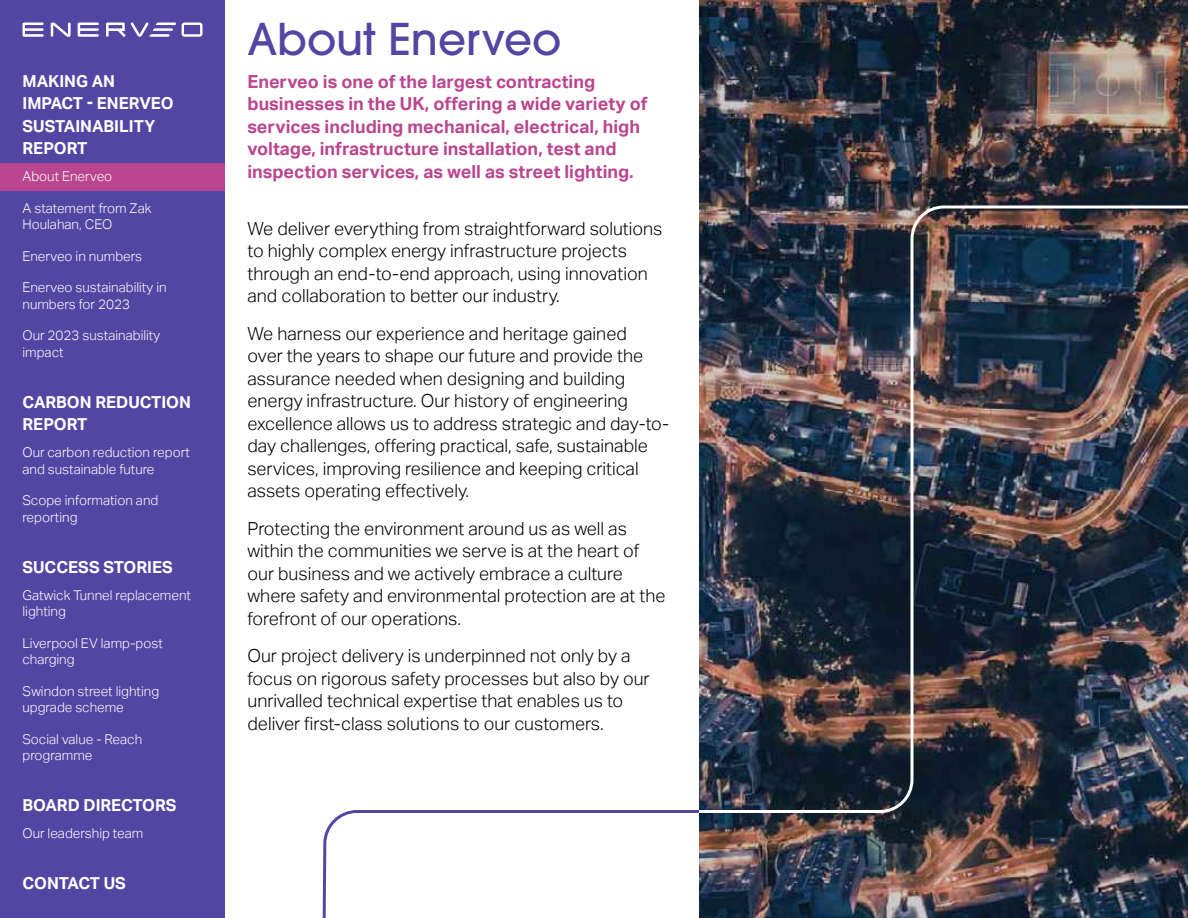
<style>
.page{position:relative;width:1188px;height:918px;background:#fff}
.page>*{position:absolute;margin:0;border:0;box-sizing:border-box;transform-origin:0 0}
.t1{font:500 43.5px "ITC Avant Garde Pro";color:#5346a3}
.t2{font:300 18px/22.5px "Aktiv Grotesk";color:#000}
.t3{font:700 18px/22.5px "Aktiv Grotesk";color:#b9468f}
.t4{font:700 16.5px/22.5px "Aktiv Grotesk";color:#fff}
.t5{font:300 13.5px/16.5px "Aktiv Grotesk";color:#fff}
</style>
<div class="page">
<div style="left:0;top:0;width:225px;height:918px;background:#5346a3"></div>
<img style="left:699px;top:0;width:489px;height:918px">
<div style="left:0;top:164px;width:225px;height:27px;background:#b9468f"></div>
<svg style="left:322px;top:810px;width:380px;height:108px"></svg>
<img style="left:696px;top:204px;width:492px;height:610px">
<svg style="left:106px;top:23px;width:70px;height:14px"></svg>
<svg style="left:51px;top:23px;width:20px;height:14px"></svg>
<svg style="left:22px;top:22px;width:22px;height:15px"></svg>
<svg style="left:182px;top:23px;width:20px;height:14px"></svg>
<svg style="left:78px;top:22px;width:21px;height:15px"></svg>
<p class="t4" style="left:22px;top:70px;width:153px">MAKING AN<br>IMPACT - ENERVEO<br>SUSTAINABILITY<br>REPORT</p>
<p class="t5" style="left:22px;top:168px;width:91px">About Enerveo</p>
<p class="t5" style="left:22px;top:200px;width:130px">A statement from Zak<br>Houlahan, CEO</p>
<p class="t5" style="left:22px;top:248px;width:121px">Enerveo in numbers</p>
<p class="t5" style="left:22px;top:279px;width:146px">Enerveo sustainability in numbers for 2023</p>
<p class="t5" style="left:22px;top:327px;width:139px">Our 2023 sustainability impact</p>
<p class="t4" style="left:22px;top:391px;width:170px">CARBON REDUCTION<br>REPORT</p>
<p class="t5" style="left:22px;top:444px;width:169px">Our carbon reduction report and sustainable future</p>
<p class="t5" style="left:22px;top:492px;width:137px">Scope information and reporting</p>
<p class="t4" style="left:22px;top:556px;width:152px">SUCCESS STORIES</p>
<p class="t5" style="left:22px;top:587px;width:170px">Gatwick Tunnel replacement lighting</p>
<p class="t5" style="left:22px;top:635px;width:142px">Liverpool EV lamp-post charging</p>
<p class="t5" style="left:22px;top:683px;width:138px">Swindon street lighting upgrade scheme</p>
<p class="t5" style="left:22px;top:731px;width:121px">Social value - Reach programme</p>
<p class="t4" style="left:22px;top:794px;width:156px">BOARD DIRECTORS</p>
<p class="t5" style="left:22px;top:825px;width:122px">Our leadership team</p>
<p class="t4" style="left:22px;top:872px;width:105px">CONTACT US</p>
<h1 class="t1" style="left:248px;top:11px;width:315px">About Enerveo</h1>
<p class="t3" style="left:248px;top:70px;width:402px">Enerveo is one of the largest contracting businesses in the UK, offering a wide variety of services including mechanical, electrical, high voltage, infrastructure installation, test and inspection services, as well as street lighting.</p>
<p class="t2" style="left:248px;top:217px;width:417px">We deliver everything from straightforward solutions to highly complex energy infrastructure projects through an end-to-end approach, using innovation and collaboration to better our industry.</p>
<p class="t2" style="left:248px;top:322px;width:423px">We harness our experience and heritage gained<br>over the years to shape our future and provide the assurance needed when designing and building energy infrastructure. Our history of engineering excellence allows us to address strategic and day-to&shy;day challenges, offering practical, safe, sustainable services, improving resilience and keeping critical assets operating effectively.</p>
<p class="t2" style="left:248px;top:517px;width:420px">Protecting the environment around us as well as within the communities we serve is at the heart of our business and we actively embrace a culture where safety and environmental protection are at the forefront of our operations.</p>
<p class="t2" style="left:248px;top:645px;width:404px">Our project delivery is underpinned not only by a focus on rigorous safety processes but also by our unrivalled technical expertise that enables us to deliver first-class solutions to our customers.</p>
</div>
